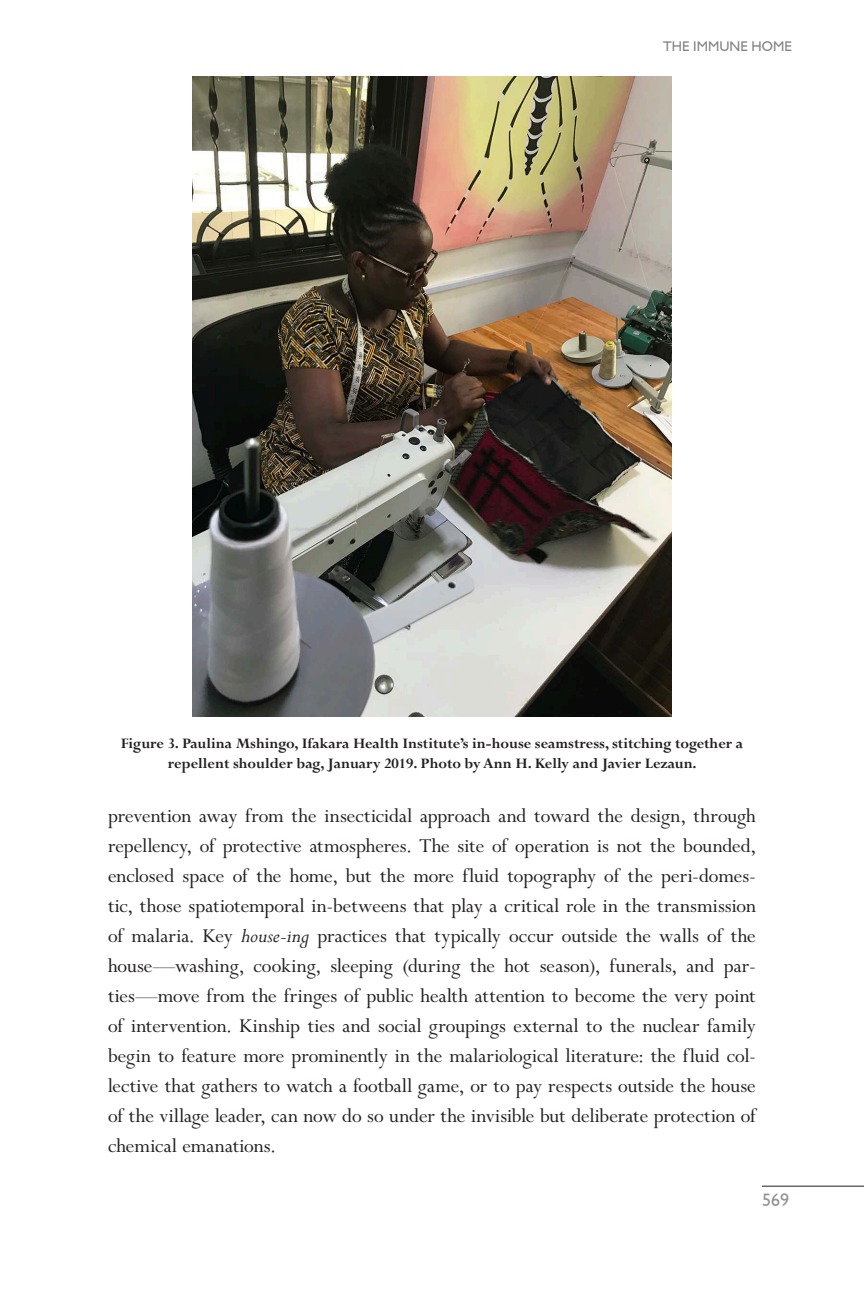
<style>
.page{position:relative;width:864px;height:1296px;background:#fff}
.page>*{position:absolute;margin:0;border:0;box-sizing:border-box;transform-origin:0 0}
.Regular_Paragraph{font:22px/30px "Perpetua MT Std";letter-spacing:-.01em;color:#231f20;text-align:justify}
.t1{font:18px "Humanist 521 BT";color:#939598}
.Figure_caption{font:700 16px/20px "Perpetua MT Std";color:#231f20;text-align:center}
.t2{font:14px "Humanist 521 BT";color:#808285}
.s1{font-style:italic}
</style>
<div class="page">
<hr style="left:762px;top:1186px;width:102px;height:1px;background:#231f20">
<img style="left:192px;top:76px;width:480px;height:640px">
<p class="t2" style="left:663px;top:37px;width:130px">THE IMMUNE HOME</p>
<p class="Figure_caption" style="left:121px;top:734px;width:624px">Figure 3. Paulina Mshingo, Ifakara Health Institute’s in-house seamstress, stitching together a repellent shoulder bag, January 2019. Photo by Ann H. Kelly and Javier Lezaun.</p>
<p class="Regular_Paragraph" style="left:108px;top:802px;width:650px">prevention away from the insecticidal approach and toward the design, through repellency, of protective atmospheres. The site of operation is not the bounded, enclosed space of the home, but the more fluid topography of the peri-domes&shy;tic, those spatiotemporal in-betweens that play a critical role in the transmission of malaria. Key <span class="s1">house-ing</span> practices that typically occur outside the walls of the house—washing, cooking, sleeping (during the hot season), funerals, and par&shy;ties—move from the fringes of public health attention to become the very point of intervention. Kinship ties and social groupings external to the nuclear family begin to feature more prominently in the malariological literature: the fluid col&shy;lective that gathers to watch a football game, or to pay respects outside the house of the village leader, can now do so under the invisible but deliberate protection of chemical emanations.</p>
<p class="t1" style="left:762px;top:1188px;width:29px">569</p>
</div>
